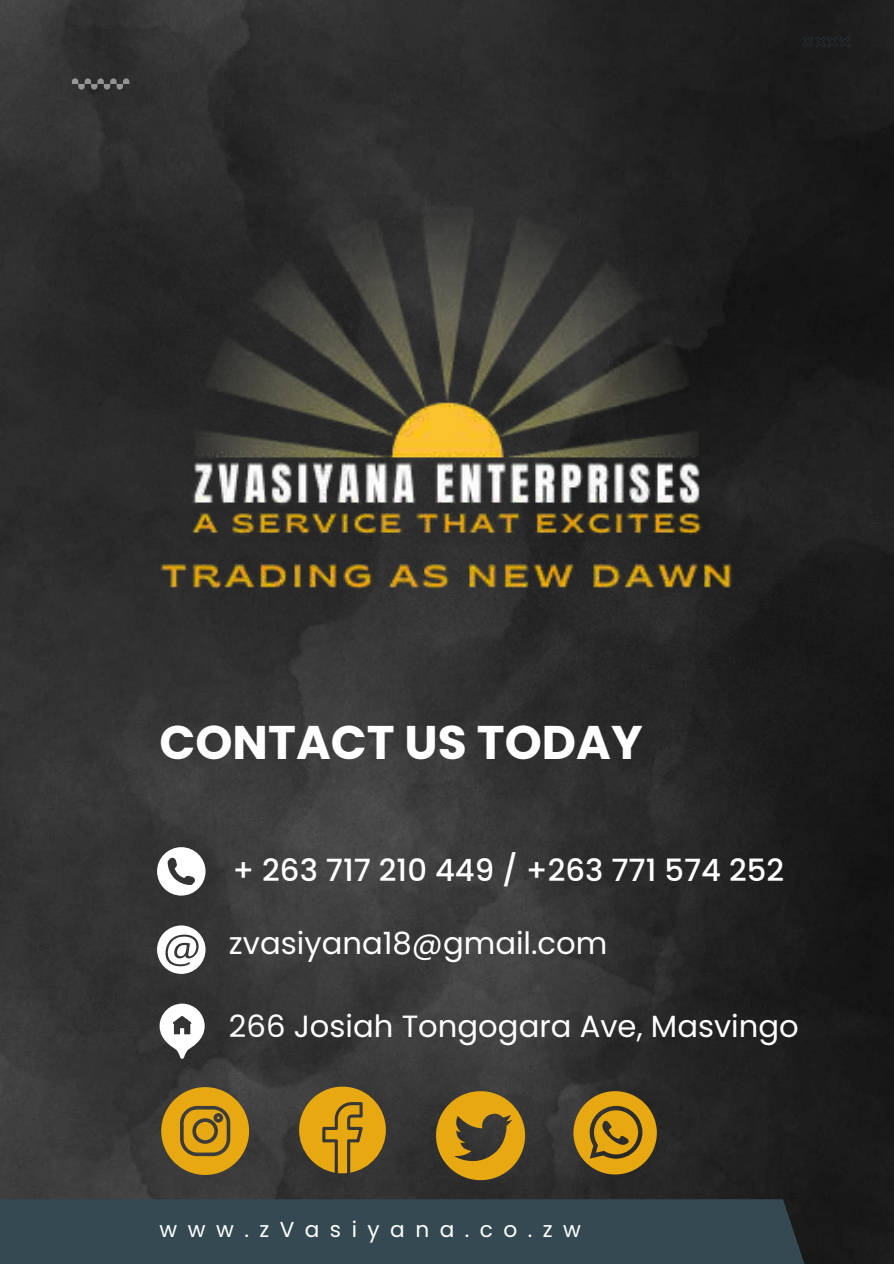
<style>
.page{position:relative;width:894px;height:1264px;background:#fff}
.page>*{position:absolute;margin:0;border:0;box-sizing:border-box;transform-origin:0 0}
.t1{font:700 47.1px "Poppins";color:#fff}
.t2{font:30.6px "Poppins";color:#fff}
.t3{font:500 30.6px "Poppins";color:#fff}
.t4{font:21.6px "Poppins";letter-spacing:.485em;color:#fff}
</style>
<div class="page">
<img style="left:0;top:1045px;width:893px;height:218px">
<img style="left:0;top:895px;width:893px;height:150px">
<svg style="left:157px;top:925px;width:48px;height:48px"></svg>
<svg style="left:159px;top:1003px;width:46px;height:55px"></svg>
<svg style="left:0;top:1199px;width:849px;height:64px;background:#32454d"></svg>
<img style="left:0;top:0;width:893px;height:895px">
<svg style="left:161px;top:1087px;width:88px;height:87px;background:#af841e"></svg>
<svg style="left:299px;top:1086px;width:87px;height:87px;background:#b1851c"></svg>
<svg style="left:436px;top:1091px;width:89px;height:89px;background:#9b761f"></svg>
<svg style="left:573px;top:1091px;width:83px;height:83px;background:#a87e1a"></svg>
<h1 class="t1" style="left:159px;top:709px;width:484px">CONTACT US TODAY</h1>
<p class="t3" style="left:232px;top:849px;width:553px">+ 263 717 210 449 / +263 771 574 252</p>
<p class="t2" style="left:229px;top:921px;width:380px">zvasiyana18@gmail.com</p>
<p class="t2" style="left:229px;top:1005px;width:571px">266 Josiah Tongogara Ave, Masvingo</p>
<p class="t4" style="left:159px;top:1213px;width:423px">www.zVasiyana.co.zw</p>
</div>
